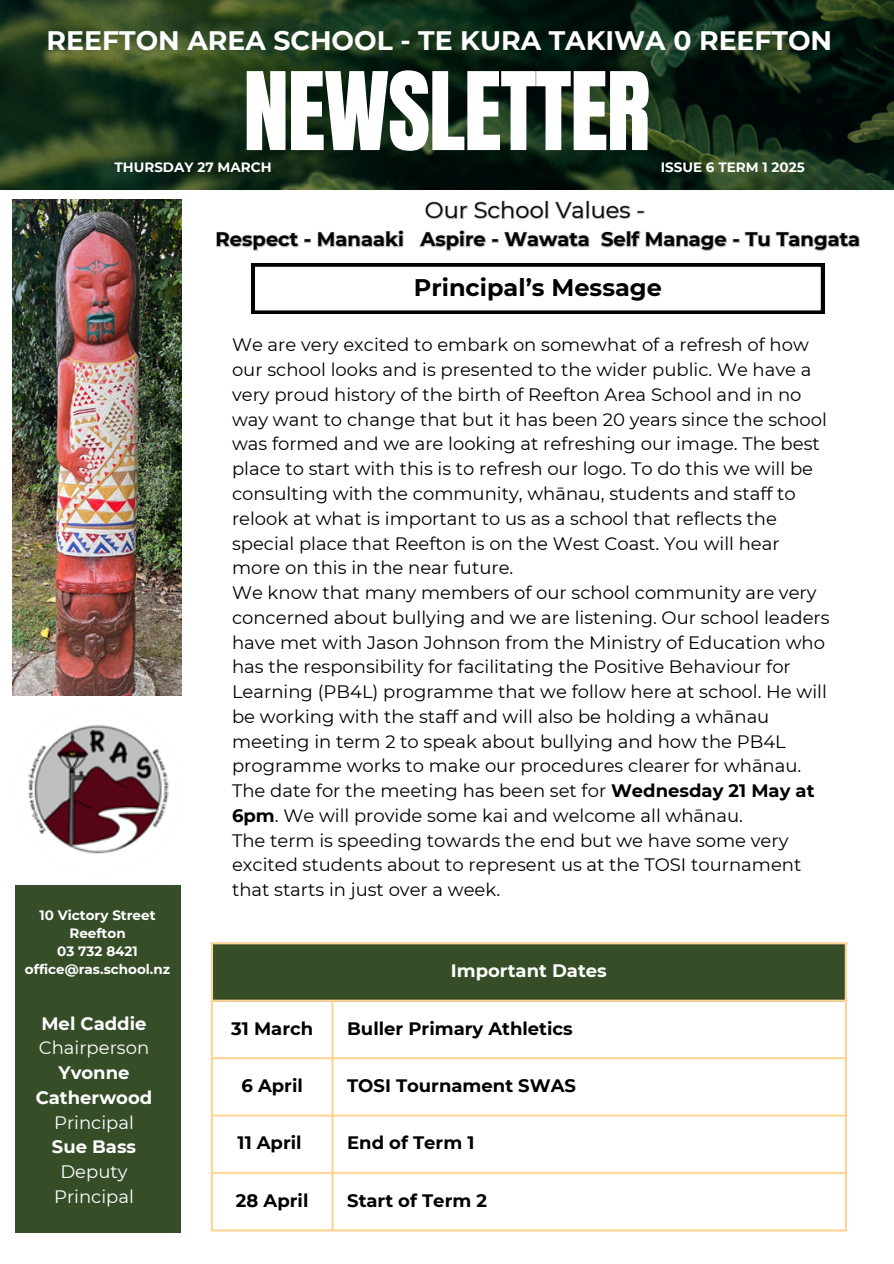
<style>
.page{position:relative;width:894px;height:1264px;background:#fff}
.page>*{position:absolute;margin:0;border:0;box-sizing:border-box;transform-origin:0 0}
.t1{font:91.95px "Anton";letter-spacing:-.015em;color:#fff}
.t2{font:700 26.7px "Montserrat";color:#fff}
.t3{font:700 24px "Montserrat";color:#000}
.t4{font:22.5px "Montserrat";color:#000}
.t5{font:700 19.5px "Montserrat";color:#000}
.t6{font:18px/24.8px "Montserrat";color:#000}
.t7{font:700 18px "Montserrat";color:#000}
.t8{font:18px/24.8px "Montserrat";color:#fff;text-align:center}
.t9{font:700 18px "Montserrat";color:#fff}
.t10{font:700 13.5px "Montserrat";color:#fff}
.s1{font-weight:700}
</style>
<div class="page">
<img style="left:0;top:0;width:893px;height:190px">
<img style="left:13px;top:199px;width:169px;height:496px">
<img style="left:28px;top:725px;width:141px;height:129px">
<div style="left:15px;top:885px;width:165px;height:347px;background:#354e28"></div>
<svg style="left:251px;top:263px;width:572px;height:51px"></svg>
<div style="left:211px;top:942px;width:634px;height:59px;background:#354e28"></div>
<hr style="left:211px;top:944px;width:2px;height:285px;background:#ffd699">
<hr style="left:331px;top:1001px;width:2px;height:228px;background:#ffd699">
<hr style="left:844px;top:944px;width:2px;height:285px;background:#ffd699">
<hr style="left:211px;top:942px;width:635px;height:2px;background:#ffd699">
<hr style="left:211px;top:999px;width:635px;height:2px;background:#ffd699">
<hr style="left:211px;top:1057px;width:635px;height:2px;background:#ffd699">
<hr style="left:211px;top:1114px;width:635px;height:2px;background:#ffd699">
<hr style="left:211px;top:1171px;width:635px;height:3px;background:#ffd699">
<hr style="left:211px;top:1229px;width:635px;height:2px;background:#ffd699">
<svg style="left:425px;top:200px;width:220px;height:20px"></svg>
<svg style="left:216px;top:230px;width:188px;height:21px"></svg>
<svg style="left:419px;top:230px;width:171px;height:21px"></svg>
<svg style="left:600px;top:231px;width:260px;height:20px"></svg>
<h4 class="t2" style="left:47px;top:24px;width:786px">REEFTON AREA SCHOOL - TE KURA TAKIWA 0 REEFTON</h4>
<p class="t1" style="left:243px;top:45px;width:408px">NEWSLETTER</p>
<h4 class="t10" style="left:114px;top:159px;width:158px">THURSDAY 27 MARCH</h4>
<p class="t10" style="left:660px;top:159px;width:145px">ISSUE 6 TERM 1 2025</p>
<h3 class="t10" style="left:39px;top:907px;width:118px">10 Victory Street</h3>
<h4 class="t10" style="left:69px;top:925px;width:58px">Reefton</h4>
<p class="t10" style="left:57px;top:943px;width:82px">03 732 8421</p>
<p class="t10" style="left:25px;top:961px;width:147px">office@ras.school.nz</p>
<p class="t8" style="left:36px;top:1010px;width:118px"><span class="s1">Mel Caddie<br></span>Chairperson<br><span class="s1">Yvonne<br>Catherwood<br></span>Principal<br><span class="s1">Sue Bass<br></span>Deputy<br>Principal</p>
<p class="t4" style="left:425px;top:196px;width:221px">Our School Values -</p>
<p class="t5" style="left:215px;top:227px;width:646px">Respect - Manaaki Aspire - Wawata Self Manage - Tu Tangata</p>
<p class="t3" style="left:414px;top:273px;width:249px">Principal’s Message</p>
<p class="t6" style="left:232px;top:332px;width:599px">We are very excited to embark on somewhat of a refresh of how our school looks and is presented to the wider public. We have a very proud history of the birth of Reefton Area School and in no way want to change that but it has been 20 years since the school was formed and we are looking at refreshing our image. The best place to start with this is to refresh our logo. To do this we will be consulting with the community, whānau, students and staff to relook at what is important to us as a school that reflects the special place that Reefton is on the West Coast. You will hear more on this in the near future.<br>We know that many members of our school community are very concerned about bullying and we are listening. Our school leaders have met with Jason Johnson from the Ministry of Education who has the responsibility for facilitating the Positive Behaviour for Learning (PB4L) programme that we follow here at school. He will be working with the staff and will also be holding a whānau meeting in term 2 to speak about bullying and how the PB4L programme works to make our procedures clearer for whānau.<br>The date for the meeting has been set for <span class="s1">Wednesday 21 May at 6pm</span>. We will provide some kai and welcome all whānau.<br>The term is speeding towards the end but we have some very excited students about to represent us at the TOSI tournament that starts in just over a week.</p>
<p class="t9" style="left:451px;top:959px;width:157px">Important Dates</p>
<h2 class="t7" style="left:231px;top:1017px;width:83px">31 March</h2>
<h1 class="t7" style="left:347px;top:1017px;width:227px">Buller Primary Athletics</h1>
<h5 class="t7" style="left:241px;top:1074px;width:63px">6 April</h5>
<h5 class="t7" style="left:347px;top:1074px;width:230px">TOSI Tournament SWAS</h5>
<p class="t7" style="left:237px;top:1131px;width:66px">11 April</p>
<p class="t7" style="left:347px;top:1131px;width:129px">End of Term 1</p>
<p class="t7" style="left:236px;top:1189px;width:74px">28 April</p>
<p class="t7" style="left:347px;top:1189px;width:141px">Start of Term 2</p>
</div>
